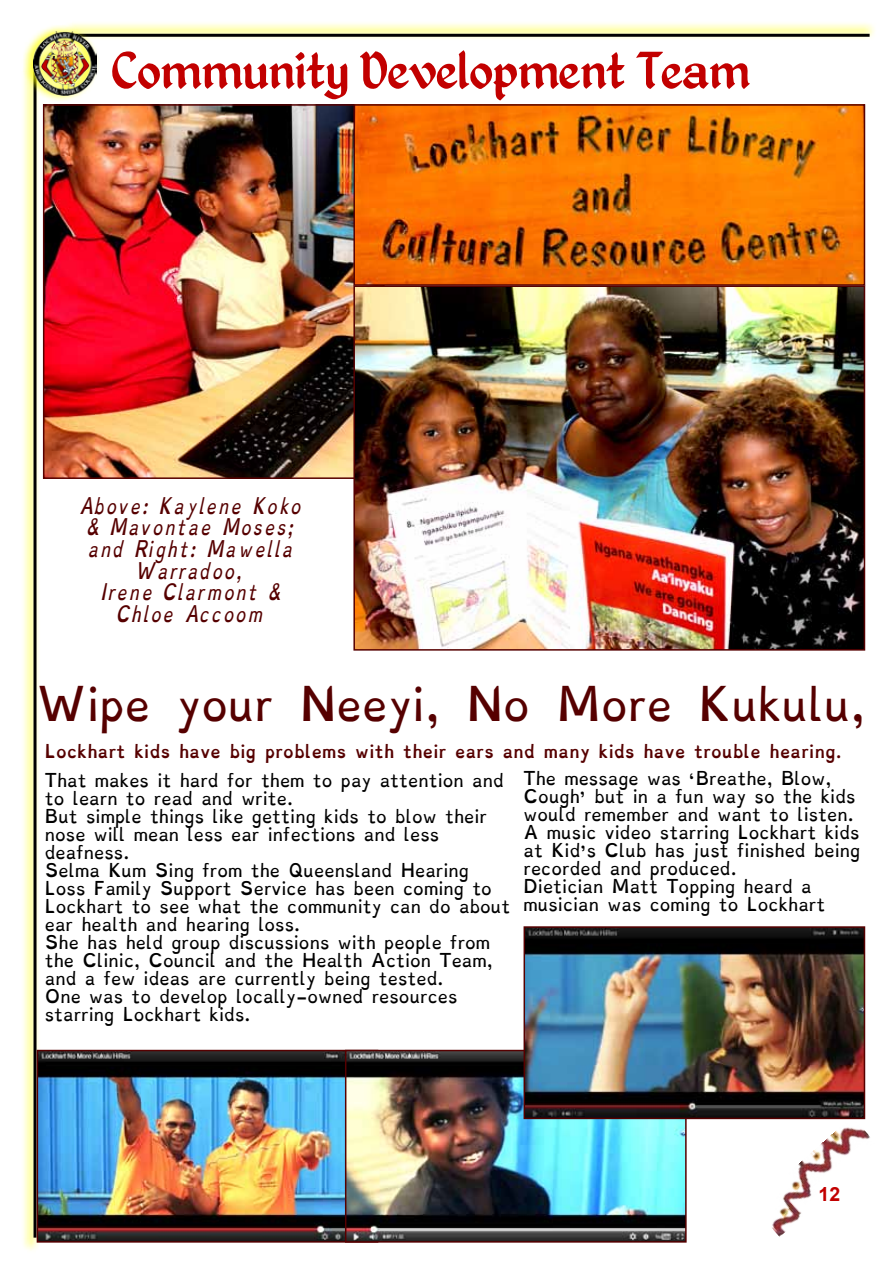
<style>
.page{position:relative;width:893px;height:1263px;background:#fff}
.page>*{position:absolute;margin:0;border:0;box-sizing:border-box;transform-origin:0 0}
.t1{font:57px "Kingthings Petrock";color:#c20000}
.t2{font:37.5px "Dyslexie";color:#560000}
.t3{font:700 19.5px "Arial";color:#c20000}
.t4{font:italic 18px/21.6px "Dyslexie";color:#560000;text-align:center}
.t5{font:15px/18px "Dyslexie";color:#000}
.t6{font:700 15px "Dyslexie";letter-spacing:.02em;color:#560000}
</style>
<div class="page">
<svg style="left:72px;top:23px;width:803px;height:16px"></svg>
<hr style="left:70px;top:34px;width:800px;height:3px;background:#000">
<img style="left:751px;top:1116px;width:119px;height:121px">
<svg style="left:23px;top:103px;width:17px;height:1148px"></svg>
<hr style="left:34px;top:61px;width:3px;height:1176px;background:#000">
<svg style="left:23px;top:24px;width:77px;height:79px"></svg>
<img style="left:34px;top:31px;width:62px;height:64px">
<svg style="left:34px;top:65px;width:3px;height:12px"></svg>
<svg style="left:75px;top:34px;width:7px;height:4px"></svg>
<img style="left:40px;top:1053px;width:305px;height:186px">
<div style="left:37px;top:1050px;width:341px;height:192px;border:2px solid #560000"></div>
<img style="left:348px;top:1053px;width:336px;height:186px">
<div style="left:345px;top:1050px;width:342px;height:192px;border:2px solid #560000"></div>
<img style="left:527px;top:929px;width:335px;height:187px">
<div style="left:524px;top:926px;width:341px;height:193px;border:2px solid #560000"></div>
<img style="left:46px;top:107px;width:307px;height:369px">
<div style="left:43px;top:104px;width:342px;height:375px;border:2px solid #560000"></div>
<img style="left:356px;top:288px;width:506px;height:360px">
<div style="left:353px;top:285px;width:512px;height:366px;border:2px solid #560000"></div>
<img style="left:356px;top:107px;width:506px;height:176px">
<div style="left:353px;top:104px;width:512px;height:182px;border:2px solid #560000"></div>
<h1 class="t1" style="left:111px;top:50px;width:640px">Community Development Team</h1>
<p class="t4" style="left:79px;top:497px;width:224px">Above: Kaylene Koko &amp; Mavontae Moses; and Right: Mawella<br>Warradoo,<br>Irene Clarmont &amp;<br>Chloe Accoom</p>
<h2 class="t2" style="left:37px;top:685px;width:830px">Wipe your Neeyi, No More Kukulu,</h2>
<p class="t6" style="left:45px;top:744px;width:798px">Lockhart kids have big problems with their ears and many kids have trouble hearing.</p>
<p class="t5" style="left:45px;top:773px;width:467px">That makes it hard for them to pay attention and to learn to read and write.<br>But simple things like getting kids to blow their nose will mean less ear infections and less deafness.<br>Selma Kum Sing from the Queensland Hearing Loss Family Support Service has been coming to Lockhart to see what the community can do about ear health and hearing loss.<br>She has held group discussions with people from the Clinic, Council and the Health Action Team, and a few ideas are currently being tested.<br>One was to develop locally-owned resources starring Lockhart kids.</p>
<p class="t5" style="left:524px;top:771px;width:338px">The message was ‘Breathe, Blow,<br>Cough’ but in a fun way so the kids would remember and want to listen.<br>A music video starring Lockhart kids at Kid’s Club has just finished being recorded and produced.<br>Dietician Matt Topping heard a musician was coming to Lockhart</p>
<h3 class="t3" style="left:819px;top:1182px;width:23px">12</h3>
</div>
